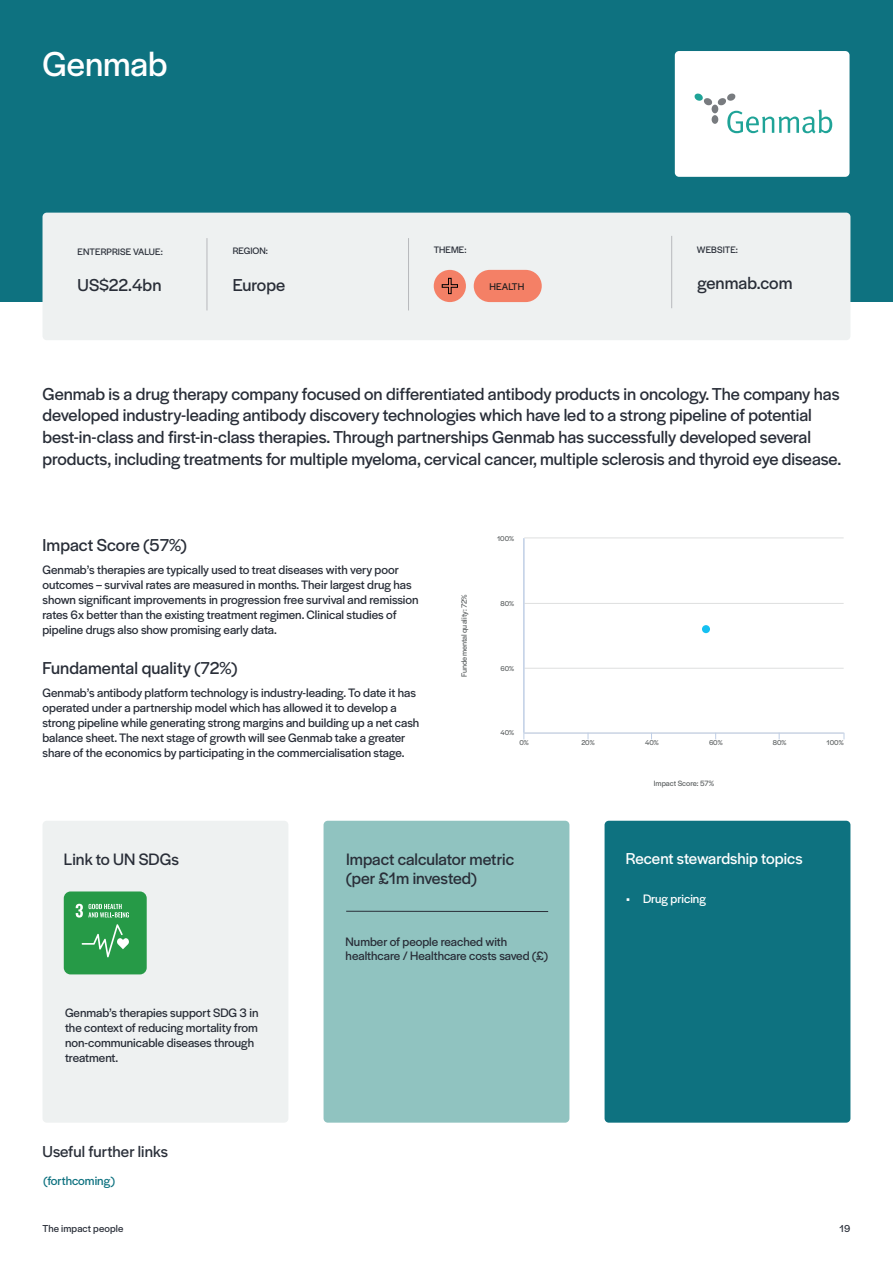
<style>
.page{position:relative;width:893px;height:1263px;background:#fff}
.page>*{position:absolute;margin:0;border:0;box-sizing:border-box;transform-origin:0 0}
.t1{font:36px "Halyard Display";color:#fff}
.t2{font:18px/21.8px "Halyard Display";color:#292e38}
.t3{font:17.25px/19.5px "Halyard Display";color:#292e38}
.t4{font:16.5px "Halyard Display";color:#fff}
.t5{font:16.5px "Halyard Display";letter-spacing:.005em;color:#292e38}
.t6{font:12.75px/15px "Halyard Display";color:#292e38}
.t7{font:12.75px "Halyard Display";color:#0e7280}
.t8{font:12.75px "Halyard Display";color:#fff}
.t9{font:10.5px "Halyard Display";letter-spacing:.01em;color:#292e38}
.t10{font:10.2px "Halyard Display";letter-spacing:.005em;color:#231f20}
.t11{font:9.75px "Halyard Display";letter-spacing:.005em;color:#292e38}
.t12{font:7.95px "Halyard Display";color:#5d6162}
.t13{font:7.35px "Halyard Display";letter-spacing:-.005em;color:#5d6162}
</style>
<div class="page">
<div style="left:0;top:0;width:893px;height:302px;background:#0e7280"></div>
<div style="left:43px;top:213px;width:807px;height:127px;background:#eef1f1;border-radius:4px"></div>
<div style="left:43px;top:821px;width:245px;height:302px;background:#eef1f1;border-radius:4px"></div>
<div style="left:605px;top:821px;width:245px;height:302px;background:#0e7280;border-radius:4px"></div>
<div style="left:324px;top:821px;width:245px;height:302px;background:#90c3c0;border-radius:4px"></div>
<div style="left:675px;top:51px;width:174px;height:126px;background:#fff;border-radius:4px"></div>
<hr style="left:207px;top:238px;width:1px;height:72px;background:#b7b9bc">
<hr style="left:408px;top:238px;width:1px;height:72px;background:#b7b9bc">
<hr style="left:671px;top:236px;width:1px;height:72px;background:#b7b9bc">
<hr style="left:346px;top:911px;width:202px;height:1px;background:#292e38">
<hr style="left:524px;top:668px;width:320px;height:1px;background:#dedfdf">
<hr style="left:524px;top:603px;width:320px;height:1px;background:#dedfdf">
<hr style="left:524px;top:538px;width:320px;height:1px;background:#dedfdf">
<hr style="left:524px;top:733px;width:320px;height:1px;background:#bfcee5">
<hr style="left:523px;top:538px;width:1px;height:195px;background:#bfcee5">
<div style="left:702px;top:625px;width:8px;height:8px;background:#15c0f1;border-radius:50%"></div>
<div style="left:474px;top:270px;width:68px;height:32px;background:#f48066;border-radius:16px"></div>
<div style="left:434px;top:270px;width:32px;height:32px;background:#f48066;border-radius:50%"></div>
<svg style="left:442px;top:278px;width:16px;height:16px"></svg>
<div style="left:64px;top:891px;width:83px;height:83px;background:#269a47;border-radius:7px"></div>
<svg style="left:76px;top:904px;width:53px;height:13px"></svg>
<svg style="left:82px;top:924px;width:47px;height:33px"></svg>
<svg style="left:694px;top:93px;width:138px;height:40px"></svg>
<h1 class="t1" style="left:43px;top:39px;width:127px">Genmab</h1>
<p class="t11" style="left:78px;top:245px;width:87px">ENTERPRISE VALUE:</p>
<p class="t11" style="left:233px;top:244px;width:37px">REGION:</p>
<p class="t11" style="left:434px;top:243px;width:34px">THEME:</p>
<p class="t11" style="left:697px;top:242px;width:43px">WEBSITE:</p>
<h2 class="t2" style="left:78px;top:274px;width:85px">US$22.4bn</h2>
<h2 class="t2" style="left:233px;top:273px;width:54px">Europe</h2>
<h2 class="t2" style="left:697px;top:271px;width:97px">genmab.com</h2>
<p class="t10" style="left:489px;top:279px;width:36px">HEALTH</p>
<p class="t2" style="left:43px;top:382px;width:800px">Genmab is a drug therapy company focused on differentiated antibody products in oncology. The company has developed industry-leading antibody discovery technologies which have led to a strong pipeline of potential best-in-class and first-in-class therapies. Through partnerships Genmab has successfully developed several products, including treatments for multiple myeloma, cervical cancer, multiple sclerosis and thyroid eye disease.</p>
<h2 class="t2" style="left:43px;top:533px;width:146px">Impact Score (57%)</h2>
<p class="t6" style="left:43px;top:562px;width:378px">Genmab’s therapies are typically used to treat diseases with very poor outcomes – survival rates are measured in months. Their largest drug has shown significant improvements in progression free survival and remission rates 6x better than the existing treatment regimen. Clinical studies of pipeline drugs also show promising early data.</p>
<h2 class="t2" style="left:43px;top:656px;width:196px">Fundamental quality (72%)</h2>
<p class="t6" style="left:43px;top:685px;width:378px">Genmab’s antibody platform technology is industry-leading. To date it has operated under a partnership model which has allowed it to develop a strong pipeline while generating strong margins and building up a net cash balance sheet. The next stage of growth will see Genmab take a greater share of the economics by participating in the commercialisation stage.</p>
<p class="t12" style="left:459px;top:677px;width:84px;rotate:-90deg">Fundemental quality: 72%</p>
<p class="t13" style="left:497px;top:533px;width:19px">100%</p>
<p class="t13" style="left:501px;top:598px;width:15px">80%</p>
<p class="t13" style="left:500px;top:663px;width:15px">60%</p>
<p class="t13" style="left:500px;top:728px;width:15px">40%</p>
<p class="t13" style="left:519px;top:738px;width:11px">0%</p>
<p class="t13" style="left:581px;top:738px;width:15px">20%</p>
<p class="t13" style="left:645px;top:738px;width:15px">40%</p>
<p class="t13" style="left:709px;top:738px;width:15px">60%</p>
<p class="t13" style="left:773px;top:738px;width:15px">80%</p>
<p class="t13" style="left:826px;top:738px;width:19px">100%</p>
<p class="t12" style="left:654px;top:778px;width:62px">Impact Score: 57%</p>
<h3 class="t3" style="left:64px;top:848px;width:116px">Link to UN SDGs</h3>
<p class="t4" style="left:626px;top:847px;width:178px">Recent stewardship topics</p>
<h3 class="t3" style="left:346px;top:848px;width:169px">Impact calculator metric (per £1m invested)</h3>
<p class="t6" style="left:65px;top:1004px;width:195px">Genmab’s therapies support SDG 3 in the context of reducing mortality from non-communicable diseases through treatment.</p>
<p class="t5" style="left:43px;top:1140px;width:127px">Useful further links</p>
<p class="t7" style="left:43px;top:1171px;width:73px">(forthcoming)</p>
<p class="t6" style="left:346px;top:934px;width:204px;line-height:14.2px">Number of people reached with healthcare / Healthcare costs saved (£)</p>
<p class="t8" style="left:626px;top:890px;width:81px">• Drug pricing</p>
<p class="t9" style="left:43px;top:1221px;width:82px">The impact people</p>
<p class="t9" style="left:840px;top:1221px;width:12px">19</p>
</div>
